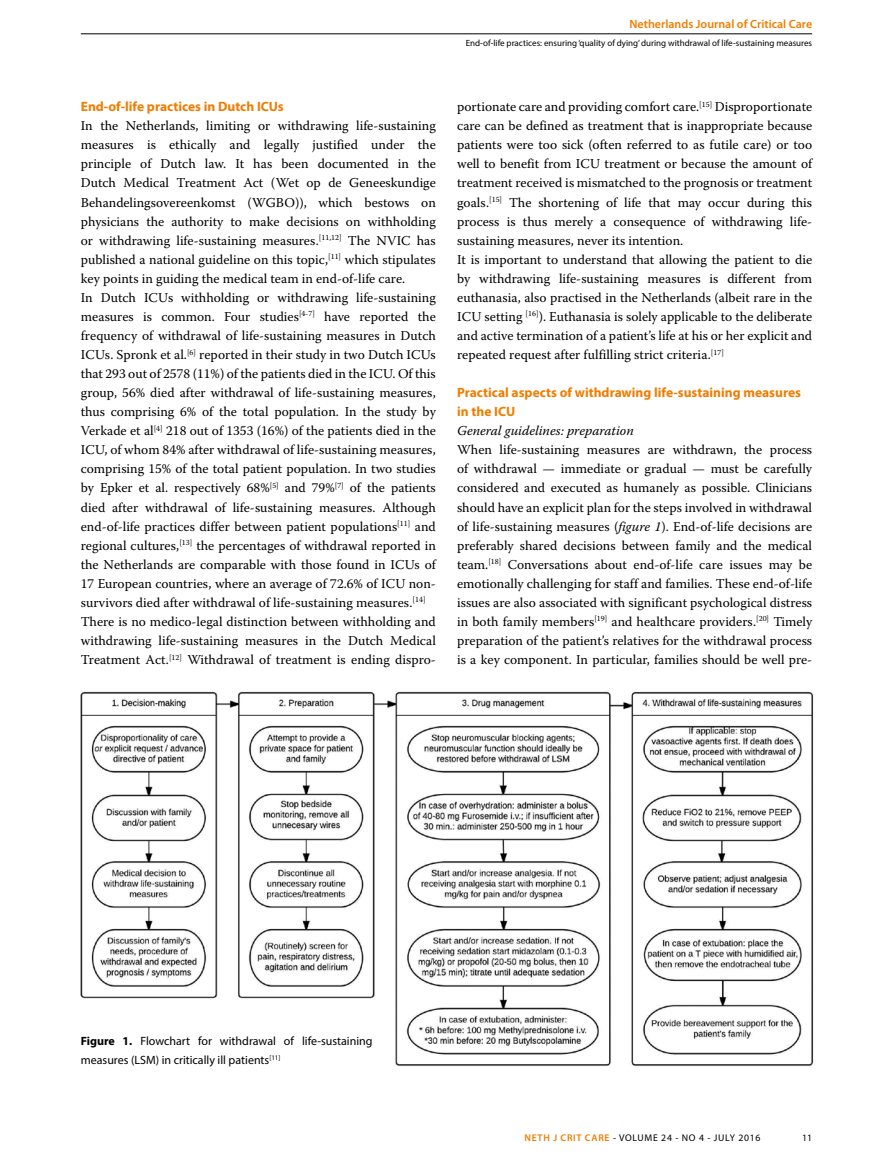
<style>
.page{position:relative;width:893px;height:1170px;background:#fff}
.page>*{position:absolute;margin:0;border:0;box-sizing:border-box;transform-origin:0 0}
.t1{font:13.5px/19px "Warnock Pro";color:#000}
.t2{font:700 13.5px/19px "Myriad Pro";color:#ef7d00}
.t3{font:italic 13.5px "Warnock Pro";color:#000}
.t4{font:12px/19px "Myriad Pro";color:#000}
.t5{font:600 12px "Myriad Pro";color:#ef7d00}
.t6{font:9.75px "Myriad Pro";letter-spacing:.07em;color:#000}
.t7{font:9px "Myriad Pro";color:#000}
.s1{font-style:italic}
.s2{font-weight:700}
.s3{font-weight:600;color:#ef7d00}
</style>
<div class="page">
<hr style="left:81px;top:34px;width:731px;height:1px;background:#000">
<img style="left:80px;top:691px;width:734px;height:375px">
<p class="t5" style="left:629px;top:18px;width:184px">Netherlands Journal of Critical Care</p>
<p class="t7" style="left:466px;top:38px;width:348px">End-of-life practices: ensuring ‘quality of dying’ during withdrawal of life-sustaining measures</p>
<p class="t2" style="left:81px;top:97px;width:205px">End-of-life practices in Dutch ICUs</p>
<p class="t1" style="left:81px;top:116px;width:357px">In the Netherlands, limiting or withdrawing life-sustaining measures is ethically and legally justified under the principle of Dutch law. It has been documented in the Dutch Medical Treatment Act (Wet op de Geneeskundige Behandelingsovereenkomst (WGBO)), which bestows on physicians the authority to make decisions on withholding or withdrawing life-sustaining measures.<sup>[11,12]</sup> The NVIC has published a national guideline on this topic,<sup>[11]</sup> which stipulates key points in guiding the medical team in end-of-life care.<br>In Dutch ICUs withholding or withdrawing life-sustaining measures is common. Four studies<sup>[4-7]</sup> have reported the frequency of withdrawal of life-sustaining measures in Dutch ICUs. Spronk et al.<sup>[6]</sup> reported in their study in two Dutch ICUs that 293 out of 2578 (11%) of the patients died in the ICU. Of this group, 56% died after withdrawal of life-sustaining measures, thus comprising 6% of the total population. In the study by Verkade et al<sup>[4]</sup> 218 out of 1353 (16%) of the patients died in the ICU, of whom 84% after withdrawal of life-sustaining measures, comprising 15% of the total patient population. In two studies by Epker et al. respectively 68%<sup>[5]</sup> and 79%<sup>[7]</sup> of the patients died after withdrawal of life-sustaining measures. Although end-of-life practices differ between patient populations<sup>[11]</sup> and regional cultures,<sup>[13]</sup> the percentages of withdrawal reported in the Netherlands are comparable with those found in ICUs of 17 European countries, where an average of 72.6% of ICU non&shy;survivors died after withdrawal of life-sustaining measures.<sup>[14] </sup>There is no medico-legal distinction between withholding and withdrawing life-sustaining measures in the Dutch Medical Treatment Act.<sup>[12]</sup> Withdrawal of treatment is ending dispro-</p>
<p class="t1" style="left:457px;top:97px;width:357px">portionate care and providing comfort care.<sup>[15]</sup> Disproportionate care can be defined as treatment that is inappropriate because patients were too sick (often referred to as futile care) or too well to benefit from ICU treatment or because the amount of treatment received is mismatched to the prognosis or treatment goals.<sup>[15]</sup> The shortening of life that may occur during this process is thus merely a consequence of withdrawing life&shy;sustaining measures, never its intention.<br>It is important to understand that allowing the patient to die by withdrawing life-sustaining measures is different from euthanasia, also practised in the Netherlands (albeit rare in the ICU setting <sup>[16]</sup>). Euthanasia is solely applicable to the deliberate and active termination of a patient’s life at his or her explicit and repeated request after fulfilling strict criteria.<sup>[17]</sup></p>
<p class="t2" style="left:457px;top:382px;width:345px">Practical aspects of withdrawing life-sustaining measures in the ICU</p>
<p class="t3" style="left:457px;top:422px;width:178px">General guidelines: preparation</p>
<p class="t1" style="left:457px;top:440px;width:357px;text-align:justify">When life-sustaining measures are withdrawn, the process of withdrawal — immediate or gradual — must be carefully considered and executed as humanely as possible. Clinicians should have an explicit plan for the steps involved in withdrawal of life-sustaining measures (<span class="s1">figure 1</span>). End-of-life decisions are preferably shared decisions between family and the medical team.<sup>[18]</sup> Conversations about end-of-life care issues may be emotionally challenging for staff and families. These end-of-life issues are also associated with significant psychological distress in both family members<sup>[19]</sup> and healthcare providers.<sup>[20]</sup> Timely preparation of the patient’s relatives for the withdrawal process is a key component. In particular, families should be well pre-</p>
<p class="t4" style="left:81px;top:1031px;width:293px"><span class="s2">Figure 1.</span> Flowchart for withdrawal of life-sustaining measures (LSM) in critically ill patients<sup>[11]</sup></p>
<p class="t6" style="left:525px;top:1131px;width:237px"><span class="s3">NETH J CRIT CARE</span> - VOLUME 24 - NO 4 - JULY 2016</p>
<p class="t6" style="left:802px;top:1131px;width:12px">11</p>
</div>
